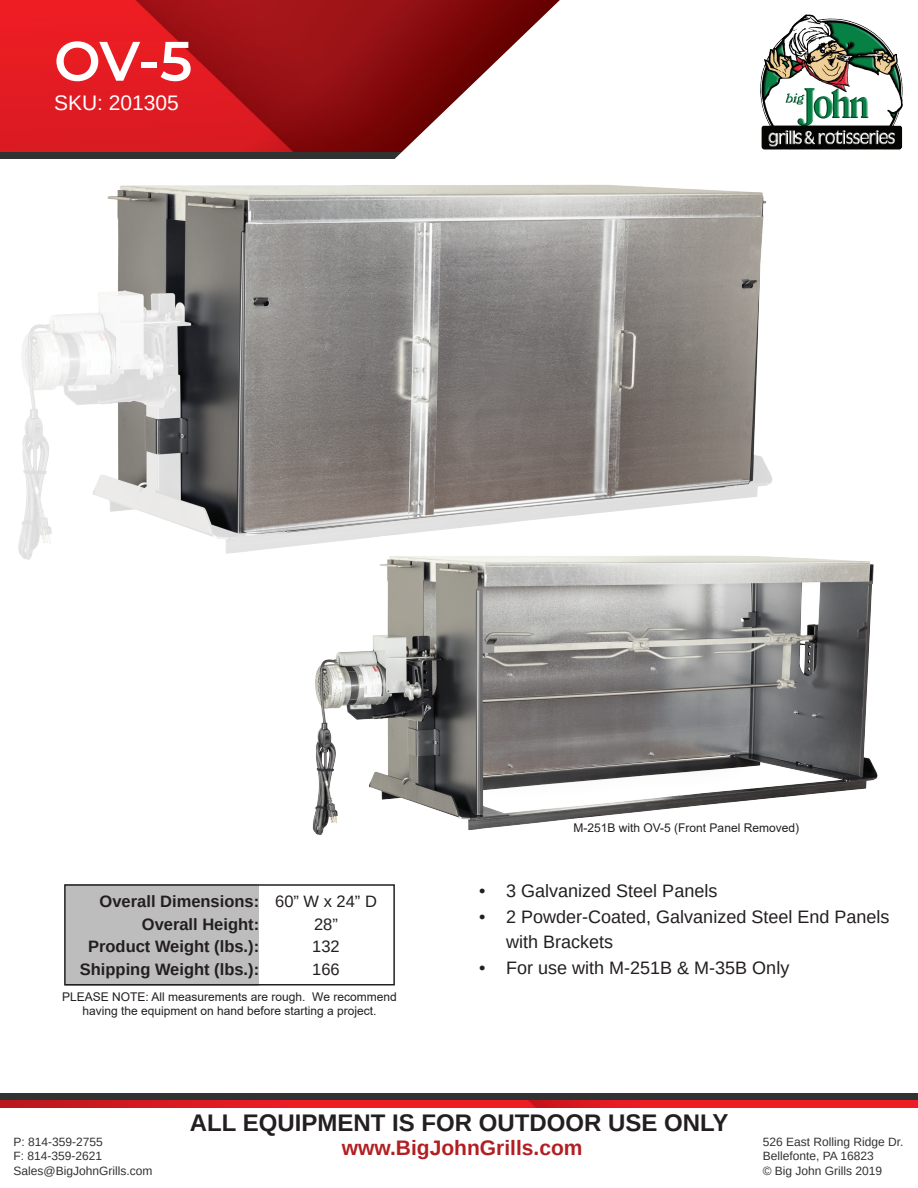
<style>
.page{position:relative;width:918px;height:1188px;background:#fff}
.page>*{position:absolute;margin:0;border:0;box-sizing:border-box;transform-origin:0 0}
.t1{font:600 55.5px "Montserrat";color:#fff}
.t2{font:700 24px "Arimo";color:#231f20}
.t3{font:700 21px "Arimo";color:#b21f23}
.t4{font:21px "Arimo";color:#fff}
.t5{font:18px/25.5px "Arimo";color:#231f20}
.t6{font:700 16.5px "Arimo";color:#231f20}
.t7{font:16.5px "Arimo";color:#231f20}
.t8{font:12px/14.4px "Arial";color:#231f20;text-align:center}
.t9{font:12px "Arimo";color:#313232}
</style>
<div class="page">
<img style="left:0;top:0;width:847px;height:152px">
<img style="left:0;top:1100px;width:918px;height:7px">
<div style="left:0;top:1094px;width:918px;height:6px;background:#313232"></div>
<img style="left:760px;top:15px;width:142px;height:134px">
<div style="left:66px;top:884px;width:193px;height:102px;background:#bdbdbd"></div>
<div style="left:64px;top:884px;width:331px;height:102px;border:2px solid #231f20"></div>
<img style="left:18px;top:184px;width:755px;height:376px">
<div style="left:0;top:152px;width:407px;height:7px;background:#313232"></div>
<svg style="left:392px;top:0;width:190px;height:159px"></svg>
<img style="left:295px;top:494px;width:583px;height:401px">
<p class="t1" style="left:54px;top:22px;width:140px">OV-5</p>
<p class="t4" style="left:54px;top:90px;width:126px">SKU: 201305</p>
<p class="t6" style="left:100px;top:890px;width:161px">Overall Dimensions:</p>
<p class="t6" style="left:142px;top:913px;width:119px">Overall Height:</p>
<p class="t6" style="left:88px;top:935px;width:173px">Product Weight (lbs.):</p>
<p class="t6" style="left:80px;top:958px;width:181px">Shipping Weight (lbs.):</p>
<p class="t7" style="left:275px;top:891px;width:103px">60” W x 24” D</p>
<p class="t7" style="left:314px;top:913px;width:25px">28”</p>
<p class="t7" style="left:312px;top:936px;width:29px">132</p>
<p class="t7" style="left:312px;top:958px;width:29px">166</p>
<p class="t8" style="left:62px;top:989px;width:336px">PLEASE NOTE: All measurements are rough. We recommend having the equipment on hand before starting a project.</p>
<p class="t8" style="left:574px;top:821px;width:227px">M-251B with OV-5 (Front Panel Removed)</p>
<p class="t5" style="left:479px;top:879px;width:240px">• 3 Galvanized Steel Panels</p>
<p class="t5" style="left:506px;top:904px;width:385px;text-indent:-27px">• 2 Powder-Coated, Galvanized Steel End Panels with Brackets</p>
<p class="t5" style="left:479px;top:955px;width:312px">• For use with M-251B &amp; M-35B Only</p>
<p class="t9" style="left:14px;top:1134px;width:91px">P: 814-359-2755</p>
<p class="t9" style="left:14px;top:1148px;width:90px">F: 814-359-2621</p>
<p class="t9" style="left:14px;top:1163px;width:140px">Sales@BigJohnGrills.com</p>
<p class="t2" style="left:190px;top:1106px;width:540px">ALL EQUIPMENT IS FOR OUTDOOR USE ONLY</p>
<p class="t3" style="left:342px;top:1134px;width:242px">www.BigJohnGrills.com</p>
<p class="t9" style="left:763px;top:1134px;width:142px">526 East Rolling Ridge Dr.</p>
<p class="t9" style="left:763px;top:1148px;width:113px">Bellefonte, PA 16823</p>
<p class="t9" style="left:763px;top:1163px;width:121px">© Big John Grills 2019</p>
</div>
